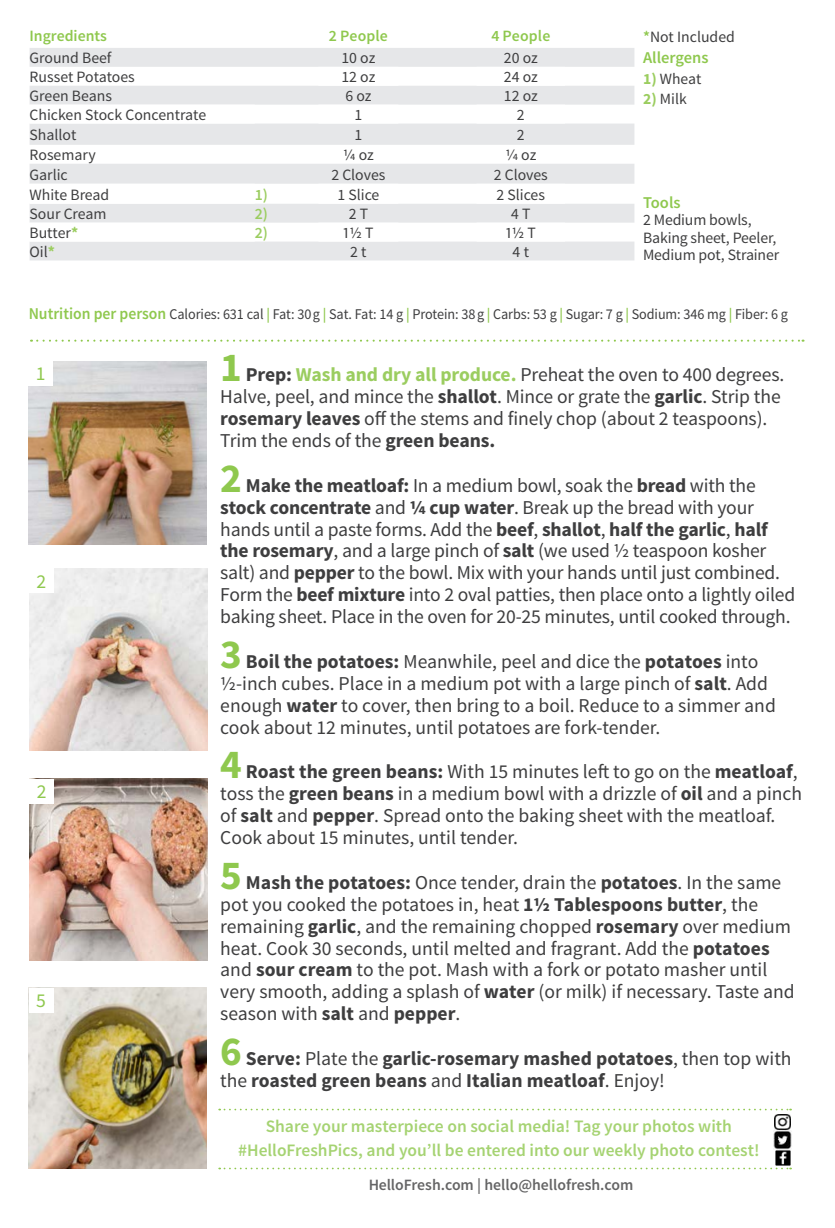
<style>
.page{position:relative;width:835px;height:1228px;background:#fff}
.page>*{position:absolute;margin:0;border:0;box-sizing:border-box;transform-origin:0 0}
.t1{font:19.6px/21.9px "Source Sans Pro";letter-spacing:-.005em;color:#3e3e3f}
.t2{font:700 19.6px/21.9px "Source Sans Pro";color:#3e3e3f}
.t3{font:19.6px "Source Sans Pro";color:#8fc84e}
.t4{font:600 17.5px/24.5px "Source Sans Pro";color:#8fc84f;text-align:center}
.t5{font:600 16.45px "Source Sans Pro";color:#8fc84e}
.t6{font:15.75px/17.5px "Source Sans Pro";color:#3e3e3f}
.t7{font:600 15.75px "Source Sans Pro";color:#3e3e3f}
.t8{font:600 15.75px "Source Sans Pro";color:#8fc84e}
.t9{font:600 15.75px "Source Sans Pro";color:#9bcd60}
.t10{font:15.58px "Source Sans Pro";color:#3e3e3f}
.t11{font:14.88px "Source Sans Pro";letter-spacing:-.005em;color:#3e3e3f;scale:.95 1}
.s1{font-weight:700;color:#9bcd5f}
.s2{font-weight:600;color:#8fc84e}
.s3{font-weight:600;font-size:16.45px;color:#8fc84e}
.s4{font-weight:700;font-size:41.12px;color:#8fc84e}
.s5{font-weight:700}
.s6{font-weight:700;color:#9bcd60}
.s7{font-size:41.12px;color:#8fc84e}
.s8{font-weight:400}
</style>
<div class="page">
<svg style="left:30px;top:48px;width:604px;height:212px;fill:#e6e7e9"></svg>
<svg style="left:30px;top:67px;width:535px;height:174px"></svg>
<img style="left:30px;top:778px;width:178px;height:182px">
<img style="left:29px;top:987px;width:178px;height:181px">
<img style="left:28px;top:361px;width:179px;height:183px">
<img style="left:29px;top:568px;width:178px;height:182px">
<div style="left:28px;top:360px;width:25px;height:26px;background:#fff"></div>
<div style="left:29px;top:568px;width:25px;height:25px;background:#fff"></div>
<div style="left:30px;top:778px;width:24px;height:25px;background:#fff"></div>
<div style="left:29px;top:987px;width:24px;height:25px;background:#fff"></div>
<svg style="left:31px;top:339px;width:772px;height:2px"></svg>
<svg style="left:219px;top:1108px;width:572px;height:2px"></svg>
<svg style="left:219px;top:1167px;width:572px;height:2px"></svg>
<img style="left:775px;top:1114px;width:15px;height:15px">
<img style="left:773px;top:1129px;width:19px;height:20px">
<img style="left:775px;top:1150px;width:15px;height:15px">
<p class="t8" style="left:30px;top:26px;width:79px">Ingredients</p>
<p class="t8" style="left:329px;top:26px;width:60px">2 People</p>
<p class="t8" style="left:491px;top:26px;width:60px">4 People</p>
<p class="t6" style="left:30px;top:50px;width:83px">Ground Beef</p>
<p class="t6" style="left:341px;top:50px;width:35px">10 oz</p>
<p class="t6" style="left:504px;top:50px;width:35px">20 oz</p>
<p class="t6" style="left:30px;top:68px;width:107px">Russet Potatoes</p>
<p class="t6" style="left:341px;top:68px;width:35px">12 oz</p>
<p class="t6" style="left:504px;top:68px;width:35px">24 oz</p>
<p class="t6" style="left:30px;top:87px;width:84px">Green Beans</p>
<p class="t6" style="left:345px;top:87px;width:28px">6 oz</p>
<p class="t6" style="left:504px;top:87px;width:35px">12 oz</p>
<p class="t6" style="left:30px;top:106px;width:178px">Chicken Stock Concentrate</p>
<p class="t6" style="left:354px;top:106px;width:9px">1</p>
<p class="t6" style="left:517px;top:106px;width:9px">2</p>
<p class="t6" style="left:30px;top:126px;width:48px">Shallot</p>
<p class="t6" style="left:354px;top:126px;width:9px">1</p>
<p class="t6" style="left:517px;top:126px;width:9px">2</p>
<p class="t6" style="left:30px;top:146px;width:68px">Rosemary</p>
<p class="t6" style="left:343px;top:146px;width:33px">1/4 oz</p>
<p class="t6" style="left:505px;top:146px;width:33px">1/4 oz</p>
<p class="t6" style="left:30px;top:166px;width:40px">Garlic</p>
<p class="t6" style="left:331px;top:166px;width:56px">2 Cloves</p>
<p class="t6" style="left:494px;top:166px;width:56px">2 Cloves</p>
<p class="t6" style="left:30px;top:186px;width:81px">White Bread</p>
<p class="t9" style="left:255px;top:184px;width:15px">1)</p>
<p class="t6" style="left:337px;top:186px;width:43px">1 Slice</p>
<p class="t6" style="left:496px;top:186px;width:50px">2 Slices</p>
<p class="t6" style="left:30px;top:205px;width:79px">Sour Cream</p>
<p class="t9" style="left:255px;top:204px;width:15px">2)</p>
<p class="t6" style="left:349px;top:205px;width:21px">2 T</p>
<p class="t6" style="left:511px;top:205px;width:21px">4 T</p>
<p class="t6" style="left:30px;top:224px;width:50px">Butter<span class="s1">*</span></p>
<p class="t9" style="left:255px;top:223px;width:15px">2)</p>
<p class="t6" style="left:343px;top:224px;width:32px">11/2 T</p>
<p class="t6" style="left:506px;top:224px;width:32px">11/2 T</p>
<p class="t6" style="left:30px;top:243px;width:27px">Oil<span class="s1">*</span></p>
<p class="t6" style="left:350px;top:243px;width:18px">2 t</p>
<p class="t6" style="left:513px;top:243px;width:18px">4 t</p>
<p class="t6" style="left:643px;top:28px;width:93px"><span class="s2">*</span>Not Included</p>
<p class="t5" style="left:643px;top:47px;width:67px">Allergens</p>
<p class="t10" style="left:643px;top:69px;width:60px"><span class="s1">1)</span> Wheat</p>
<p class="t10" style="left:643px;top:90px;width:45px"><span class="s1">2)</span> Milk</p>
<p class="t5" style="left:643px;top:192px;width:39px">Tools</p>
<p class="t6" style="left:643px;top:211px;width:138px">2 Medium bowls,<br>Baking sheet, Peeler,<br>Medium pot, Strainer</p>
<p class="t11" style="left:29px;top:305px;width:800px"><span class="s3">Nutrition per person</span> Calories: 631 cal <span class="s2">|</span> Fat: 30g <span class="s2">|</span> Sat. Fat: 14 g <span class="s2">|</span> Protein: 38g <span class="s2">|</span> Carbs: 53 g <span class="s2">|</span> Sugar: 7 g <span class="s2">|</span> Sodium: 346 mg <span class="s2">|</span> Fiber: 6 g</p>
<p class="t3" style="left:36px;top:361px;width:11px">1</p>
<p class="t3" style="left:37px;top:569px;width:11px">2</p>
<p class="t3" style="left:37px;top:779px;width:11px">2</p>
<p class="t3" style="left:36px;top:988px;width:11px">5</p>
<p class="t1" style="left:220px;top:364px;width:565px"><span class="s4">1</span> <span class="s5">Prep:</span> <span class="s6">Wash and dry all produce.</span> Preheat the oven to 400 degrees.<br>Halve, peel, and mince the <span class="s5">shallot</span>. Mince or grate the <span class="s5">garlic</span>. Strip the <span class="s5">rosemary leaves</span> off the stems and finely chop (about 2 teaspoons).<br>Trim the ends of the <span class="s5">green beans.</span></p>
<p class="t1" style="left:220px;top:474px;width:576px"><span class="s4">2</span> <span class="s5">Make the meatloaf:</span> In a medium bowl, soak the <span class="s5">bread</span> with the <span class="s5">stock concentrate</span> and <span class="s5">¼ cup water</span>. Break up the bread with your hands until a paste forms. Add the <span class="s5">beef</span>, <span class="s5">shallot</span>, <span class="s5">half the garlic</span>, <span class="s5">half the rosemary</span>, and a large pinch of <span class="s5">salt</span> (we used ½ teaspoon kosher salt) and <span class="s5">pepper</span> to the bowl. Mix with your hands until just combined.<br>Form the <span class="s5">beef mixture</span> into 2 oval patties, then place onto a lightly oiled baking sheet. Place in the oven for 20-25 minutes, until cooked through.</p>
<p class="t1" style="left:220px;top:650px;width:557px"><span class="s4">3</span> <span class="s5">Boil the potatoes:</span> Meanwhile, peel and dice the <span class="s5">potatoes</span> into ½-inch cubes. Place in a medium pot with a large pinch of <span class="s5">salt</span>. Add enough <span class="s5">water</span> to cover, then bring to a boil. Reduce to a simmer and cook about 12 minutes, until potatoes are fork-tender.</p>
<p class="t1" style="left:220px;top:761px;width:583px"><span class="s4">4</span> <span class="s5">Roast the green beans:</span> With 15 minutes left to go on the <span class="s5">meatloaf</span>, toss the <span class="s5">green beans</span> in a medium bowl with a drizzle of <span class="s5">oil</span> and a pinch of <span class="s5">salt</span> and <span class="s5">pepper</span>. Spread onto the baking sheet with the meatloaf.<br>Cook about 15 minutes, until tender.</p>
<p class="t1" style="left:220px;top:871px;width:576px"><span class="s4">5</span> <span class="s5">Mash the potatoes:</span> Once tender, drain the <span class="s5">potatoes</span>. In the same pot you cooked the potatoes in, heat <span class="s5">1½ Tablespoons butter</span>, the remaining <span class="s5">garlic</span>, and the remaining chopped <span class="s5">rosemary</span> over medium heat. Cook 30 seconds, until melted and fragrant. Add the <span class="s5">potatoes </span>and <span class="s5">sour cream</span> to the pot. Mash with a fork or potato masher until very smooth, adding a splash of <span class="s5">water</span> (or milk) if necessary. Taste and season with <span class="s5">salt</span> and <span class="s5">pepper</span>.</p>
<p class="t2" style="left:220px;top:1048px;width:573px"><span class="s7">6</span> Serve: <span class="s8">Plate the</span> garlic-rosemary mashed potatoes<span class="s8">, then top with the</span> roasted green beans <span class="s8">and</span> Italian meatloaf<span class="s8">. Enjoy!</span></p>
<p class="t4" style="left:238px;top:1114px;width:523px">Share your masterpiece on social media! Tag your photos with #HelloFreshPics, and you’ll be entered into our weekly photo contest!</p>
<p class="t7" style="left:368px;top:1174px;width:266px">HelloFresh.com | hello@hellofresh.com</p>
</div>
